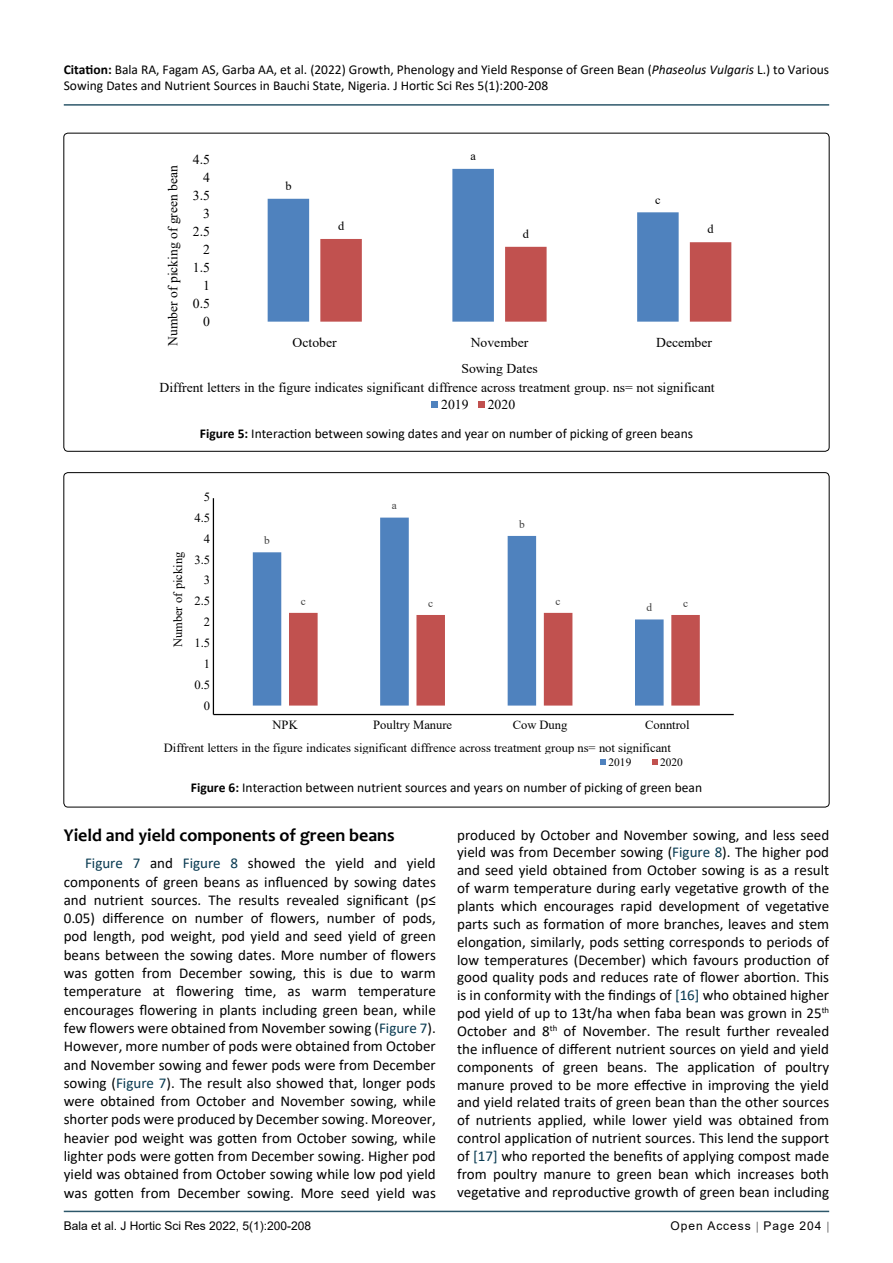
<style>
.page{position:relative;width:893px;height:1263px;background:#fff}
.page>*{position:absolute;margin:0;border:0;box-sizing:border-box;transform-origin:0 0}
.t1{font:700 18px "Candara";color:#000}
.t2{font:15px/17.9px "Calibri";color:#000;text-align:justify}
.t3{font:13.65px "Times New Roman";color:#010101}
.t4{font:13.5px/16.2px "Calibri";color:#000}
.t5{font:13.5px "Times New Roman";color:#010101}
.t6{font:12.6px "Times New Roman";color:#010101}
.t7{font:12.45px "Times New Roman";color:#010101}
.t8{font:12.3px "Times New Roman";color:#010101}
.t9{font:12px "Arial";color:#000}
.t10{font:12px "Arial";letter-spacing:.08em;color:#000}
.t11{font:11.25px "Times New Roman";color:#414141}
.t12{font:11.25px "Times New Roman";letter-spacing:.005em;color:#010101}
.s1{font-weight:700}
.s2{font-style:italic}
.s3{color:#073950}
</style>
<div class="page">
<hr style="left:64px;top:1211px;width:765px;height:1px;background:#073950">
<hr style="left:64px;top:104px;width:765px;height:2px;background:#073950">
<svg style="left:268px;top:169px;width:411px;height:153px"></svg>
<svg style="left:320px;top:239px;width:411px;height:83px"></svg>
<div style="left:431px;top:401px;width:7px;height:6px;background:#4f82be"></div>
<div style="left:478px;top:401px;width:7px;height:6px;background:#c1514f"></div>
<svg style="left:212px;top:498px;width:522px;height:267px"></svg>
<hr style="left:213px;top:498px;width:1px;height:216px;background:#010101">
<hr style="left:213px;top:714px;width:521px;height:1px;background:#010101">
<p class="t4" style="left:64px;top:61px;width:767px"><span class="s1">Citation:</span> Bala RA, Fagam AS, Garba AA, et al. (2022) Growth, Phenology and Yield Response of Green Bean (<span class="s2">Phaseolus Vulgaris</span> L.) to Various<br>Sowing Dates and Nutrient Sources in Bauchi State, Nigeria. J Hortic Sci Res 5(1):200-208</p>
<p class="t8" style="left:470px;top:147px;width:7px">a</p>
<p class="t5" style="left:193px;top:150px;width:19px">4.5</p>
<p class="t3" style="left:163px;top:346px;width:182px;rotate:-90deg">Number of picking of green bean</p>
<p class="t5" style="left:203px;top:168px;width:8px">4</p>
<p class="t8" style="left:285px;top:177px;width:8px">b</p>
<p class="t5" style="left:193px;top:186px;width:19px">3.5</p>
<p class="t8" style="left:655px;top:191px;width:7px">c</p>
<p class="t5" style="left:203px;top:204px;width:8px">3</p>
<p class="t8" style="left:338px;top:217px;width:8px">d</p>
<p class="t8" style="left:707px;top:221px;width:8px">d</p>
<p class="t5" style="left:193px;top:222px;width:19px">2.5</p>
<p class="t8" style="left:523px;top:225px;width:8px">d</p>
<p class="t5" style="left:203px;top:240px;width:8px">2</p>
<p class="t5" style="left:193px;top:258px;width:19px">1.5</p>
<p class="t5" style="left:203px;top:276px;width:8px">1</p>
<p class="t5" style="left:193px;top:294px;width:19px">0.5</p>
<p class="t5" style="left:203px;top:312px;width:8px">0</p>
<p class="t5" style="left:293px;top:333px;width:46px">October</p>
<p class="t5" style="left:471px;top:333px;width:59px">November</p>
<p class="t5" style="left:656px;top:333px;width:58px">December</p>
<p class="t5" style="left:461px;top:358px;width:78px">Sowing Dates</p>
<p class="t5" style="left:441px;top:395px;width:29px">2019</p>
<p class="t5" style="left:488px;top:395px;width:29px">2020</p>
<p class="t5" style="left:160px;top:378px;width:557px">Diffrent letters in the figure indicates significant diffrence across treatment group. ns= not significant</p>
<p class="t4" style="left:200px;top:425px;width:495px"><span class="s1">Figure 5:</span> Interaction between sowing dates and year on number of picking of green beans</p>
<p class="t6" style="left:169px;top:647px;width:97px;rotate:-90deg">Number of picking</p>
<p class="t7" style="left:204px;top:488px;width:8px">5</p>
<p class="t7" style="left:194px;top:509px;width:17px">4.5</p>
<p class="t7" style="left:204px;top:530px;width:8px">4</p>
<p class="t7" style="left:194px;top:551px;width:17px">3.5</p>
<p class="t7" style="left:204px;top:571px;width:8px">3</p>
<p class="t7" style="left:194px;top:592px;width:17px">2.5</p>
<p class="t7" style="left:204px;top:613px;width:8px">2</p>
<p class="t7" style="left:194px;top:634px;width:17px">1.5</p>
<p class="t7" style="left:204px;top:655px;width:8px">1</p>
<p class="t7" style="left:194px;top:676px;width:17px">0.5</p>
<p class="t7" style="left:204px;top:697px;width:8px">0</p>
<p class="t11" style="left:264px;top:532px;width:7px">b</p>
<p class="t11" style="left:392px;top:498px;width:7px">a</p>
<p class="t11" style="left:519px;top:516px;width:7px">b</p>
<p class="t11" style="left:301px;top:593px;width:7px">c</p>
<p class="t11" style="left:428px;top:595px;width:7px">c</p>
<p class="t11" style="left:556px;top:593px;width:7px">c</p>
<p class="t11" style="left:683px;top:595px;width:7px">c</p>
<p class="t11" style="left:646px;top:600px;width:7px">d</p>
<p class="t7" style="left:273px;top:716px;width:27px">NPK</p>
<p class="t7" style="left:373px;top:716px;width:81px">Poultry Manure</p>
<p class="t7" style="left:513px;top:716px;width:56px">Cow Dung</p>
<p class="t7" style="left:645px;top:716px;width:46px">Conntrol</p>
<p class="t7" style="left:164px;top:739px;width:509px">Diffrent letters in the figure indicates significant diffrence across treatment group ns= not significant</p>
<p class="t4" style="left:191px;top:779px;width:513px"><span class="s1">Figure 6:</span> Interaction between nutrient sources and years on number of picking of green bean</p>
<p class="t2" style="left:457px;top:825px;width:374px">produced by October and November sowing, and less seed yield was from December sowing (<span class="s3">Figure 8</span>). The higher pod and seed yield obtained from October sowing is as a result of warm temperature during early vegetative growth of the plants which encourages rapid development of vegetative parts such as formation of more branches, leaves and stem elongation, similarly, pods setting corresponds to periods of low temperatures (December) which favours production of good quality pods and reduces rate of flower abortion. This is in conformity with the findings of <span class="s3">[16]</span> who obtained higher pod yield of up to 13t/ha when faba bean was grown in 25<sup>th </sup>October and 8<sup>th</sup> of November. The result further revealed the influence of different nutrient sources on yield and yield components of green beans. The application of poultry manure proved to be more effective in improving the yield and yield related traits of green bean than the other sources of nutrients applied, while lower yield was obtained from control application of nutrient sources. This lend the support of <span class="s3">[17]</span> who reported the benefits of applying compost made from poultry manure to green bean which increases both vegetative and reproductive growth of green bean including</p>
<p class="t12" style="left:608px;top:755px;width:24px">2019</p>
<p class="t12" style="left:660px;top:755px;width:24px">2020</p>
<p class="t1" style="left:64px;top:824px;width:332px">Yield and yield components of green beans</p>
<p class="t2" style="left:64px;top:854px;width:374px;line-height:18.3px;text-indent:21px"><span class="s3">Figure 7</span> and <span class="s3">Figure 8</span> showed the yield and yield components of green beans as influenced by sowing dates and nutrient sources. The results revealed significant (p≤ 0.05) difference on number of flowers, number of pods, pod length, pod weight, pod yield and seed yield of green beans between the sowing dates. More number of flowers was gotten from December sowing, this is due to warm temperature at flowering time, as warm temperature encourages flowering in plants including green bean, while few flowers were obtained from November sowing (<span class="s3">Figure 7</span>).<br>However, more number of pods were obtained from October and November sowing and fewer pods were from December sowing (<span class="s3">Figure 7</span>). The result also showed that, longer pods were obtained from October and November sowing, while shorter pods were produced by December sowing. Moreover, heavier pod weight was gotten from October sowing, while lighter pods were gotten from December sowing. Higher pod yield was obtained from October sowing while low pod yield was gotten from December sowing. More seed yield was</p>
<p class="t9" style="left:64px;top:1217px;width:249px">Bala et al. J Hortic Sci Res 2022, 5(1):200-208</p>
<p class="t10" style="left:670px;top:1217px;width:152px">Open Access Page 204</p>
</div>
